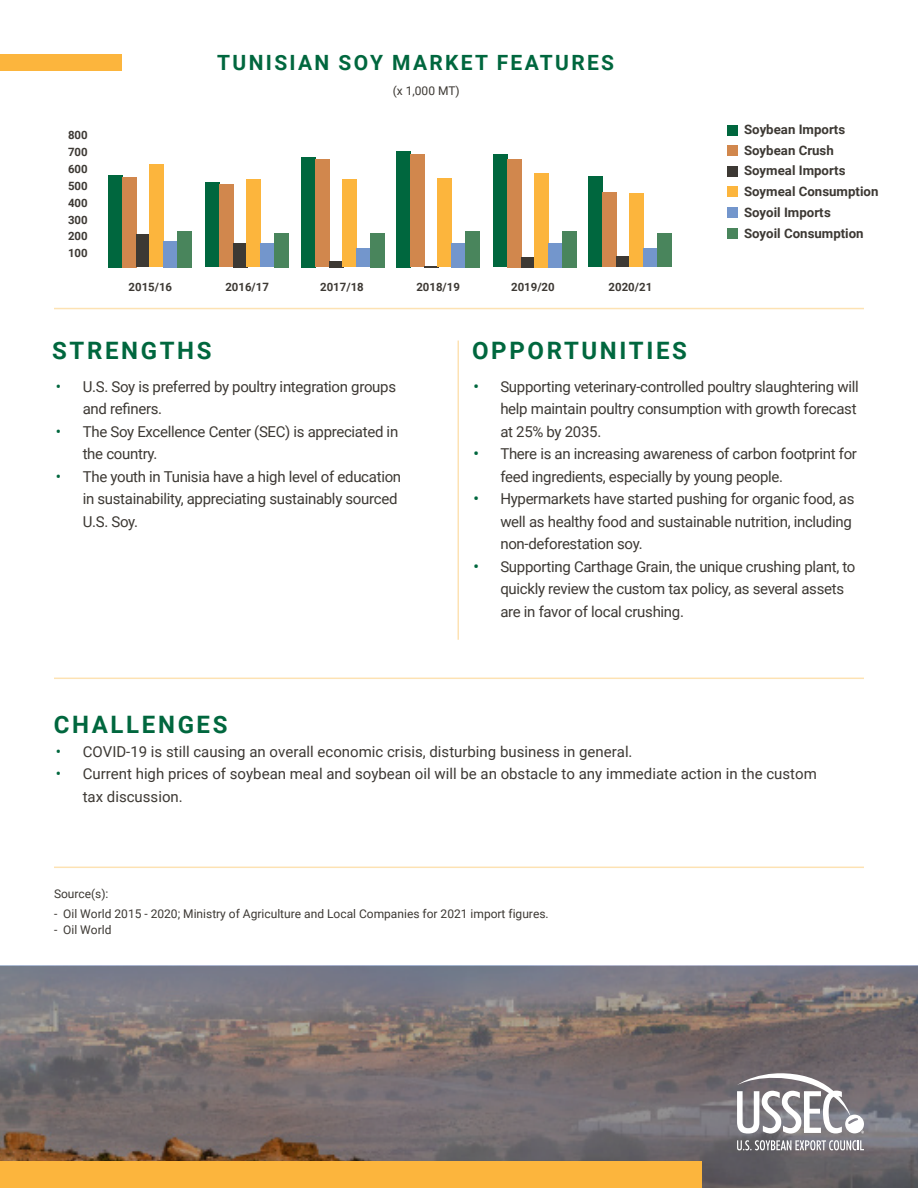
<style>
.page{position:relative;width:918px;height:1188px;background:#fff}
.page>*{position:absolute;margin:0;border:0;box-sizing:border-box;transform-origin:0 0}
.t1{font:700 24px "Roboto";letter-spacing:.11em;color:#00673e}
.t2{font:700 21px "Roboto";letter-spacing:.11em;color:#00673e}
.t3{font:15px/22.5px "Roboto";letter-spacing:-.02em;color:#3d3934}
.t4{font:15px/22.5px "Roboto";color:#3d3934}
.t5{font:700 13.05px/20.7px "Roboto";color:#3d3934}
.t6{font:12px "Roboto";color:#3d3934}
.t7{font:700 11.4px/16.8px "Roboto";color:#3d3934;text-align:justify}
.s1{font-size:15.75px;color:#00673e}
.s2{font-weight:500;font-size:15.75px;color:#00673e}
.s3{font-style:inherit}
</style>
<div class="page">
<hr style="left:54px;top:308px;width:810px;height:1px;background:#fcb53d">
<hr style="left:54px;top:678px;width:810px;height:1px;background:#fcb53d">
<hr style="left:54px;top:867px;width:810px;height:1px;background:#fcb53d">
<hr style="left:458px;top:341px;width:1px;height:299px;background:#fcb53d">
<svg style="left:0;top:966px;width:918px;height:222px;background:#776f71"></svg>
<div style="left:0;top:1161px;width:702px;height:27px;background:#fcb53d"></div>
<svg style="left:737px;top:1140px;width:127px;height:10px"></svg>
<svg style="left:737px;top:1073px;width:127px;height:61px"></svg>
<div style="left:0;top:54px;width:122px;height:16px;background:#fcb53d"></div>
<div style="left:109px;top:175px;width:14px;height:92px;background:#00673e"></div>
<div style="left:123px;top:177px;width:14px;height:90px;background:#d1874d"></div>
<div style="left:137px;top:234px;width:14px;height:33px;background:#3d3934"></div>
<div style="left:150px;top:164px;width:14px;height:103px;background:#fcb53d"></div>
<div style="left:164px;top:241px;width:14px;height:26px;background:#7396cc"></div>
<div style="left:178px;top:231px;width:14px;height:36px;background:#49855c"></div>
<div style="left:205px;top:182px;width:15px;height:85px;background:#00673e"></div>
<div style="left:220px;top:184px;width:14px;height:83px;background:#d1874d"></div>
<div style="left:234px;top:243px;width:14px;height:24px;background:#3d3934"></div>
<div style="left:246px;top:180px;width:15px;height:87px;background:#fcb53d"></div>
<div style="left:261px;top:244px;width:14px;height:23px;background:#7396cc"></div>
<div style="left:275px;top:233px;width:14px;height:34px;background:#49855c"></div>
<div style="left:302px;top:157px;width:14px;height:110px;background:#00673e"></div>
<div style="left:316px;top:160px;width:14px;height:107px;background:#d1874d"></div>
<div style="left:330px;top:261px;width:14px;height:6px;background:#3d3934"></div>
<div style="left:343px;top:180px;width:14px;height:87px;background:#fcb53d"></div>
<div style="left:357px;top:248px;width:14px;height:19px;background:#7396cc"></div>
<div style="left:371px;top:233px;width:14px;height:34px;background:#49855c"></div>
<div style="left:396px;top:151px;width:14px;height:116px;background:#00673e"></div>
<div style="left:410px;top:154px;width:15px;height:113px;background:#d1874d"></div>
<svg style="left:425px;top:266px;width:12px;height:1px"></svg>
<div style="left:437px;top:178px;width:14px;height:89px;background:#fcb53d"></div>
<div style="left:451px;top:243px;width:15px;height:24px;background:#7396cc"></div>
<div style="left:466px;top:231px;width:14px;height:36px;background:#49855c"></div>
<div style="left:493px;top:154px;width:14px;height:113px;background:#00673e"></div>
<div style="left:507px;top:159px;width:14px;height:108px;background:#d1874d"></div>
<div style="left:521px;top:257px;width:14px;height:10px;background:#3d3934"></div>
<div style="left:534px;top:173px;width:14px;height:94px;background:#fcb53d"></div>
<div style="left:548px;top:243px;width:14px;height:24px;background:#7396cc"></div>
<div style="left:562px;top:231px;width:14px;height:36px;background:#49855c"></div>
<div style="left:589px;top:176px;width:14px;height:91px;background:#00673e"></div>
<div style="left:603px;top:193px;width:14px;height:74px;background:#d1874d"></div>
<div style="left:617px;top:256px;width:14px;height:11px;background:#3d3934"></div>
<div style="left:630px;top:193px;width:14px;height:74px;background:#fcb53d"></div>
<div style="left:644px;top:248px;width:14px;height:19px;background:#7396cc"></div>
<div style="left:658px;top:234px;width:14px;height:33px;background:#49855c"></div>
<div style="left:727px;top:125px;width:11px;height:10px;background:#00673e"></div>
<div style="left:727px;top:145px;width:11px;height:11px;background:#d1874d"></div>
<div style="left:727px;top:166px;width:11px;height:11px;background:#3d3934"></div>
<div style="left:727px;top:186px;width:11px;height:11px;background:#fcb53d"></div>
<div style="left:727px;top:207px;width:11px;height:11px;background:#7396cc"></div>
<div style="left:727px;top:228px;width:11px;height:10px;background:#49855c"></div>
<p class="t2" style="left:217px;top:48px;width:398px">TUNISIAN SOY MARKET FEATURES</p>
<p class="t7" style="left:68px;top:127px;width:21px">800<br>700<br>600<br>500<br>400<br>300<br>200<br>100</p>
<p class="t6" style="left:393px;top:82px;width:68px">(x 1,000 MT)</p>
<p class="t7" style="left:129px;top:278px;width:45px">2015/16</p>
<p class="t7" style="left:225px;top:278px;width:45px">2016/17</p>
<p class="t7" style="left:320px;top:278px;width:45px">2017/18</p>
<p class="t7" style="left:416px;top:278px;width:45px">2018/19</p>
<p class="t7" style="left:511px;top:278px;width:45px">2019/20</p>
<p class="t7" style="left:609px;top:278px;width:45px">2020/21</p>
<p class="t1" style="left:52px;top:333px;width:161px">STRENGTHS</p>
<p class="t1" style="left:472px;top:333px;width:216px">OPPORTUNITIES</p>
<p class="t5" style="left:744px;top:118px;width:136px">Soybean Imports<br>Soybean Crush<br>Soymeal Imports<br>Soymeal Consumption<br>Soyoil Imports<br>Soyoil Consumption</p>
<p class="t3" style="left:83px;top:374px;width:315px;text-indent:-27px"><span class="s1">•</span> U.S. Soy is preferred by poultry integration groups and refiners.</p>
<p class="t3" style="left:83px;top:419px;width:317px;text-indent:-27px"><span class="s1">•</span> The Soy Excellence Center (SEC) is appreciated in the country.</p>
<p class="t3" style="left:83px;top:464px;width:320px;text-indent:-27px"><span class="s1">•</span> The youth in Tunisia have a high level of education in sustainability, appreciating sustainably sourced<br>U.S. Soy.</p>
<p class="t1" style="left:54px;top:708px;width:175px">CHALLENGES</p>
<p class="t3" style="left:500px;top:374px;width:360px;text-indent:-27px"><span class="s2">•</span> Supporting veterinary-controlled poultry slaughtering will help maintain poultry consumption with growth forecast at 25% by 2035.</p>
<p class="t3" style="left:500px;top:442px;width:358px;text-indent:-27px"><span class="s2">•</span> There is an increasing awareness of carbon footprint for feed ingredients, especially by young people.</p>
<p class="t3" style="left:500px;top:487px;width:356px;text-indent:-27px"><span class="s2">•</span> Hypermarkets have started pushing for organic food, as well as healthy food and sustainable nutrition, including non-deforestation soy.</p>
<p class="t3" style="left:500px;top:554px;width:357px;text-indent:-27px"><span class="s2">•</span> Supporting Carthage Grain, the unique crushing plant, to quickly review the custom tax policy, as several assets are in favor of local crushing.</p>
<p class="t4" style="left:56px;top:739px;width:578px"><span class="s1">•</span> COVID-19 is still causing an overall economic crisis, disturbing business in general.</p>
<p class="t4" style="left:83px;top:762px;width:736px;text-indent:-27px"><span class="s1">•</span> Current high prices of soybean meal and soybean oil will be an obstacle to any immediate action in the custom tax discussion.</p>
<p class="t6" style="left:54px;top:886px;width:56px">Source(s):</p>
<p class="t6" style="left:54px;top:905px;width:496px">- Oil World 2015 <span class="s3">-</span> 2020; Ministry of Agriculture and Local Companies for 2021 import figures.</p>
<p class="t6" style="left:54px;top:922px;width:59px">- Oil World</p>
</div>
